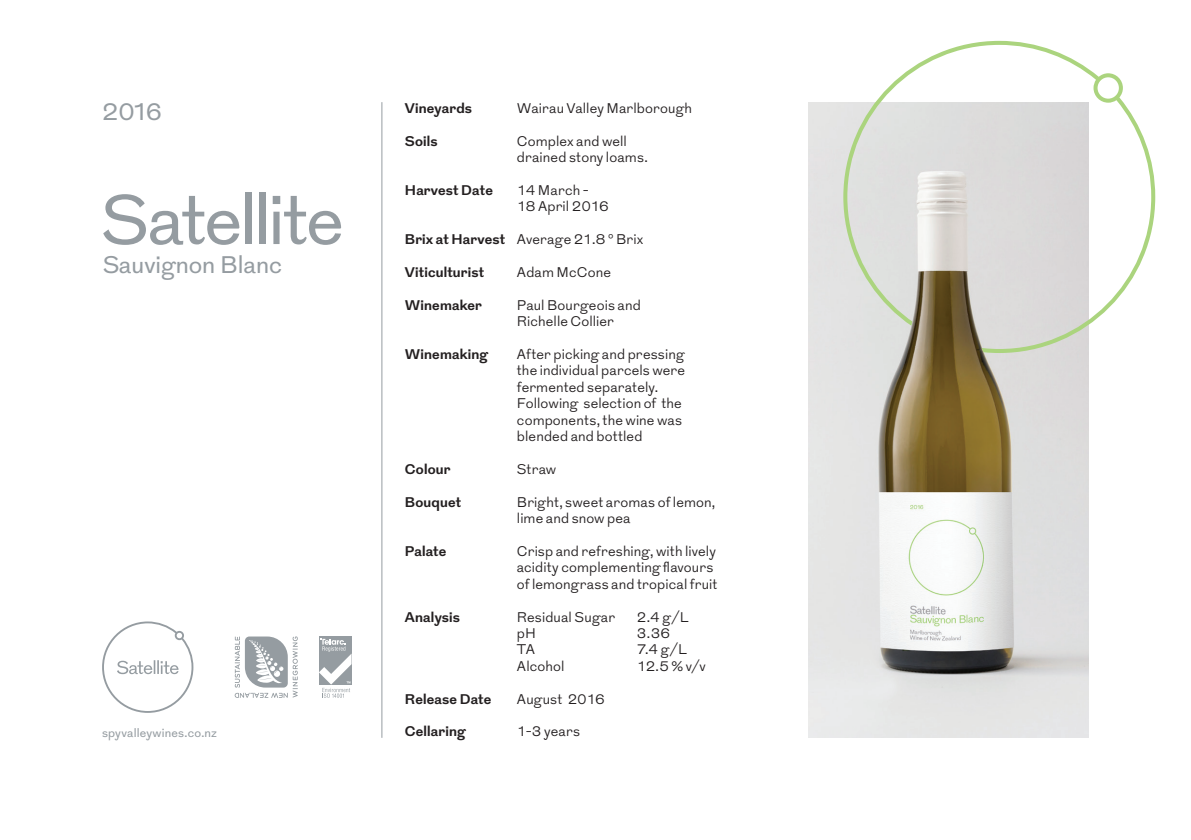
<style>
.page{position:relative;width:1191px;height:840px;background:#fff}
.page>*{position:absolute;margin:0;border:0;box-sizing:border-box;transform-origin:0 0}
.t1{font:70px "Grot";letter-spacing:-.04em;color:#959ca1}
.t2{font:24px "Grot";color:#959ca1}
.t3{font:300 14px/16.4px "Grot";letter-spacing:.01em;color:#231f20}
.t4{font:700 14px "Grot";letter-spacing:.01em;color:#231f20}
.t5{font:12px "Grot";letter-spacing:.015em;color:#959ca1}
.s1{font-weight:700}
</style>
<div class="page">
<img style="left:808px;top:102px;width:281px;height:635px">
<svg style="left:843px;top:41px;width:312px;height:312px;fill:#dedede"></svg>
<svg style="left:102px;top:621px;width:91px;height:91px"></svg>
<hr style="left:381px;top:102px;width:1px;height:635px;background:#959ca1">
<svg style="left:235px;top:636px;width:63px;height:61px"></svg>
<div style="left:319px;top:636px;width:32px;height:48px;background:#959ca1"></div>
<svg style="left:319px;top:638px;width:32px;height:59px"></svg>
<h2 class="t2" style="left:102px;top:96px;width:61px">2016</h2>
<h1 class="t1" style="left:100px;top:173px;width:245px">Satellite</h1>
<h2 class="t2" style="left:102px;top:249px;width:182px">Sauvignon Blanc</h2>
<p class="t5" style="left:102px;top:723px;width:117px">spyvalleywines.co.nz</p>
<p class="t4" style="left:405px;top:98px;width:69px">Vineyards</p>
<p class="t3" style="left:517px;top:100px;width:177px">Wairau Valley Marlborough</p>
<p class="t4" style="left:405px;top:131px;width:34px">Soils</p>
<p class="t3" style="left:517px;top:133px;width:132px">Complex and well drained stony loams.</p>
<p class="t4" style="left:405px;top:180px;width:90px">Harvest Date</p>
<p class="t3" style="left:517px;top:182px;width:94px">14 March -<br>18 April 2016</p>
<p class="t3" style="left:405px;top:231px;width:240px"><span class="s1">Brix at Harvest</span> Average 21.8 º Brix</p>
<p class="t4" style="left:405px;top:262px;width:81px">Viticulturist</p>
<p class="t3" style="left:517px;top:264px;width:96px">Adam McCone</p>
<p class="t4" style="left:405px;top:295px;width:78px">Winemaker</p>
<p class="t3" style="left:517px;top:297px;width:125px">Paul Bourgeois and<br>Richelle Collier</p>
<p class="t4" style="left:405px;top:344px;width:85px">Winemaking</p>
<p class="t3" style="left:517px;top:346px;width:170px">After picking and pressing the individual parcels were fermented separately.<br>Following selection of the components, the wine was blended and bottled</p>
<p class="t4" style="left:405px;top:459px;width:47px">Colour</p>
<p class="t3" style="left:517px;top:461px;width:41px">Straw</p>
<p class="t4" style="left:405px;top:492px;width:58px">Bouquet</p>
<p class="t3" style="left:517px;top:494px;width:200px">Bright, sweet aromas of lemon, lime and snow pea</p>
<p class="t4" style="left:405px;top:541px;width:43px">Palate</p>
<p class="t3" style="left:517px;top:543px;width:202px">Crisp and refreshing, with lively acidity complementing flavours of lemongrass and tropical fruit</p>
<p class="t4" style="left:405px;top:606px;width:56px">Analysis</p>
<p class="t3" style="left:517px;top:608px;width:100px">Residual Sugar</p>
<p class="t3" style="left:637px;top:608px;width:53px">2.4 g/L</p>
<p class="t3" style="left:517px;top:625px;width:21px">pH</p>
<p class="t3" style="left:637px;top:625px;width:35px">3.36</p>
<p class="t3" style="left:517px;top:641px;width:19px">TA</p>
<p class="t3" style="left:637px;top:641px;width:51px">7.4 g/L</p>
<p class="t3" style="left:517px;top:657px;width:49px">Alcohol</p>
<p class="t3" style="left:637px;top:657px;width:70px">12.5 % v/v</p>
<p class="t4" style="left:405px;top:688px;width:88px">Release Date</p>
<p class="t3" style="left:517px;top:690px;width:89px">August 2016</p>
<p class="t4" style="left:405px;top:721px;width:62px">Cellaring</p>
<p class="t3" style="left:517px;top:723px;width:65px">1-3 years</p>
</div>
